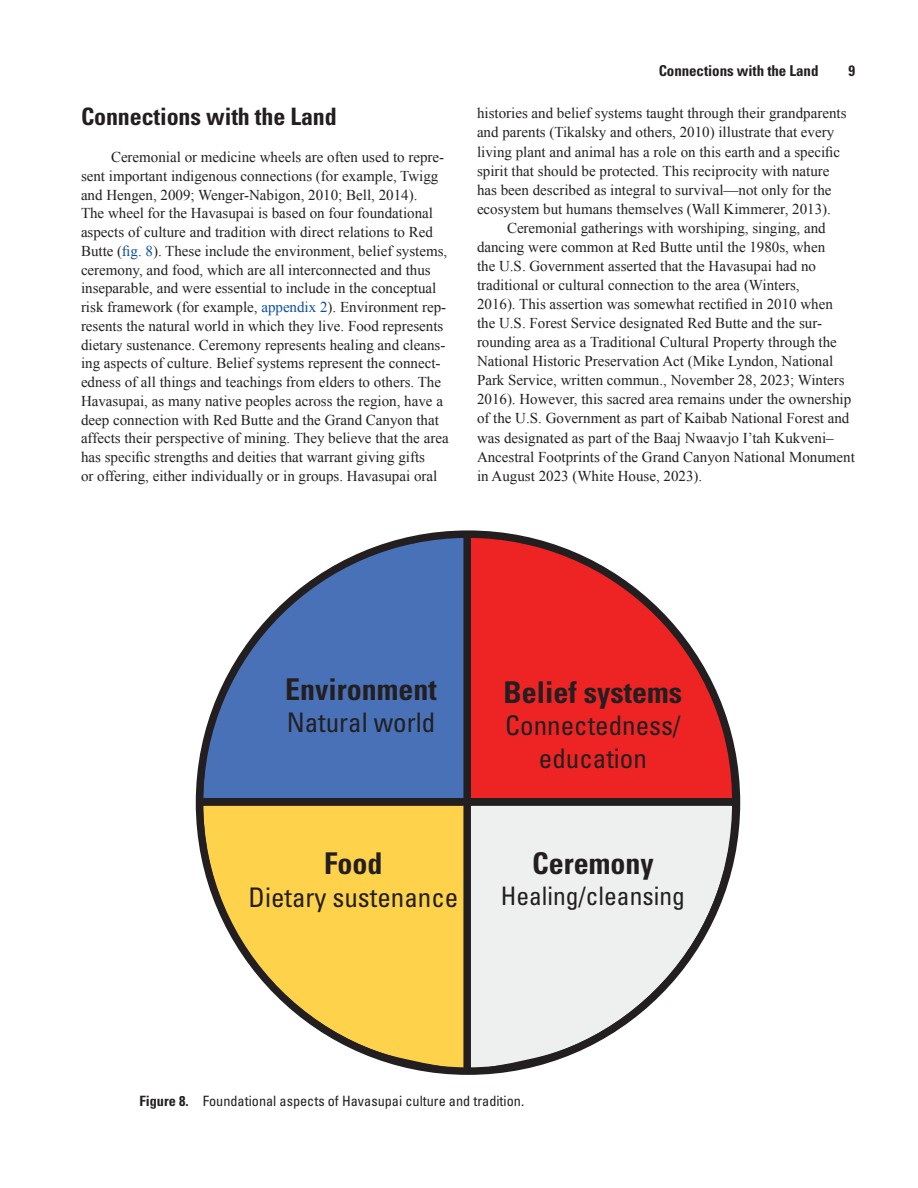
<style>
.page{position:relative;width:918px;height:1188px;background:#fff}
.page>*{position:absolute;margin:0;border:0;box-sizing:border-box;transform-origin:0 0}
.t1{font:700 condensed 30px "Univers";color:#231f20}
.t2{font:condensed 27px/32.4px "Univers";color:#231f20;text-align:center}
.t3{font:condensed 25.5px "Univers";color:#231f20}
.Heading_1{font:700 condensed 24px "Univers";letter-spacing:-.005em;color:#231f20}
.Body_Text{font:15px/19px "Times New Roman";color:#231f20}
.t4{font:700 condensed 15px "Univers";letter-spacing:-.005em;color:#231f20}
.FigureCaption{font:condensed 14.25px "Univers";color:#231f20}
.s1{color:#0d4da1}
.s2{font-weight:700}
</style>
<div class="page">
<svg style="left:200px;top:534px;width:260px;height:261px"></svg>
<svg style="left:460px;top:534px;width:276px;height:261px"></svg>
<svg style="left:200px;top:795px;width:260px;height:276px"></svg>
<svg style="left:460px;top:795px;width:276px;height:276px"></svg>
<h1 class="Heading_1" style="left:81px;top:102px;width:257px">Connections with the Land</h1>
<p class="Body_Text" style="left:81px;top:147px;width:369px;text-indent:30px">Ceremonial or medicine wheels are often used to repre&shy;sent important indigenous connections (for example, Twigg and Hengen, 2009; Wenger-Nabigon, 2010; Bell, 2014).<br>The wheel for the Havasupai is based on four foundational aspects of culture and tradition with direct relations to Red Butte (<span class="s1">fig. 8</span>). These include the environment, belief systems, ceremony, and food, which are all interconnected and thus inseparable, and were essential to include in the conceptual risk framework (for example, <span class="s1">appendix 2</span>). Environment rep&shy;resents the natural world in which they live. Food represents dietary sustenance. Ceremony represents healing and cleans&shy;ing aspects of culture. Belief systems represent the connect&shy;edness of all things and teachings from elders to others. The Havasupai, as many native peoples across the region, have a deep connection with Red Butte and the Grand Canyon that affects their perspective of mining. They believe that the area has specific strengths and deities that warrant giving gifts<br>or offering, either individually or in groups. Havasupai oral</p>
<p class="t4" style="left:659px;top:62px;width:161px">Connections with the Land</p>
<p class="t4" style="left:848px;top:62px;width:8px">9</p>
<p class="Body_Text" style="left:477px;top:104px;width:371px">histories and belief systems taught through their grandparents and parents (Tikalsky and others, 2010) illustrate that every living plant and animal has a role on this earth and a specific spirit that should be protected. This reciprocity with nature has been described as integral to survival—not only for the ecosystem but humans themselves (Wall Kimmerer, 2013).</p>
<p class="Body_Text" style="left:477px;top:218px;width:379px;text-indent:30px">Ceremonial gatherings with worshiping, singing, and dancing were common at Red Butte until the 1980s, when<br>the U.S. Government asserted that the Havasupai had no traditional or cultural connection to the area (Winters,<br>2016). This assertion was somewhat rectified in 2010 when the U.S. Forest Service designated Red Butte and the sur&shy;rounding area as a Traditional Cultural Property through the National Historic Preservation Act (Mike Lyndon, National Park Service, written commun., November 28, 2023; Winters 2016). However, this sacred area remains under the ownership of the U.S. Government as part of Kaibab National Forest and was designated as part of the Baaj Nwaavjo I’tah Kukveni– Ancestral Footprints of the Grand Canyon National Monument in August 2023 (White House, 2023).</p>
<p class="t1" style="left:285px;top:671px;width:153px">Environment</p>
<p class="t2" style="left:287px;top:706px;width:150px">Natural world</p>
<p class="t1" style="left:324px;top:845px;width:60px">Food</p>
<p class="t2" style="left:249px;top:880px;width:211px">Dietary sustenance</p>
<p class="t1" style="left:504px;top:674px;width:180px">Belief systems</p>
<p class="t2" style="left:505px;top:709px;width:177px">Connectedness/ education</p>
<p class="t1" style="left:532px;top:845px;width:123px">Ceremony</p>
<p class="t3" style="left:501px;top:880px;width:186px">Healing/cleansing</p>
<p class="FigureCaption" style="left:140px;top:1092px;width:386px"><span class="s2">Figure 8.</span> Foundational aspects of Havasupai culture and tradition.</p>
</div>
